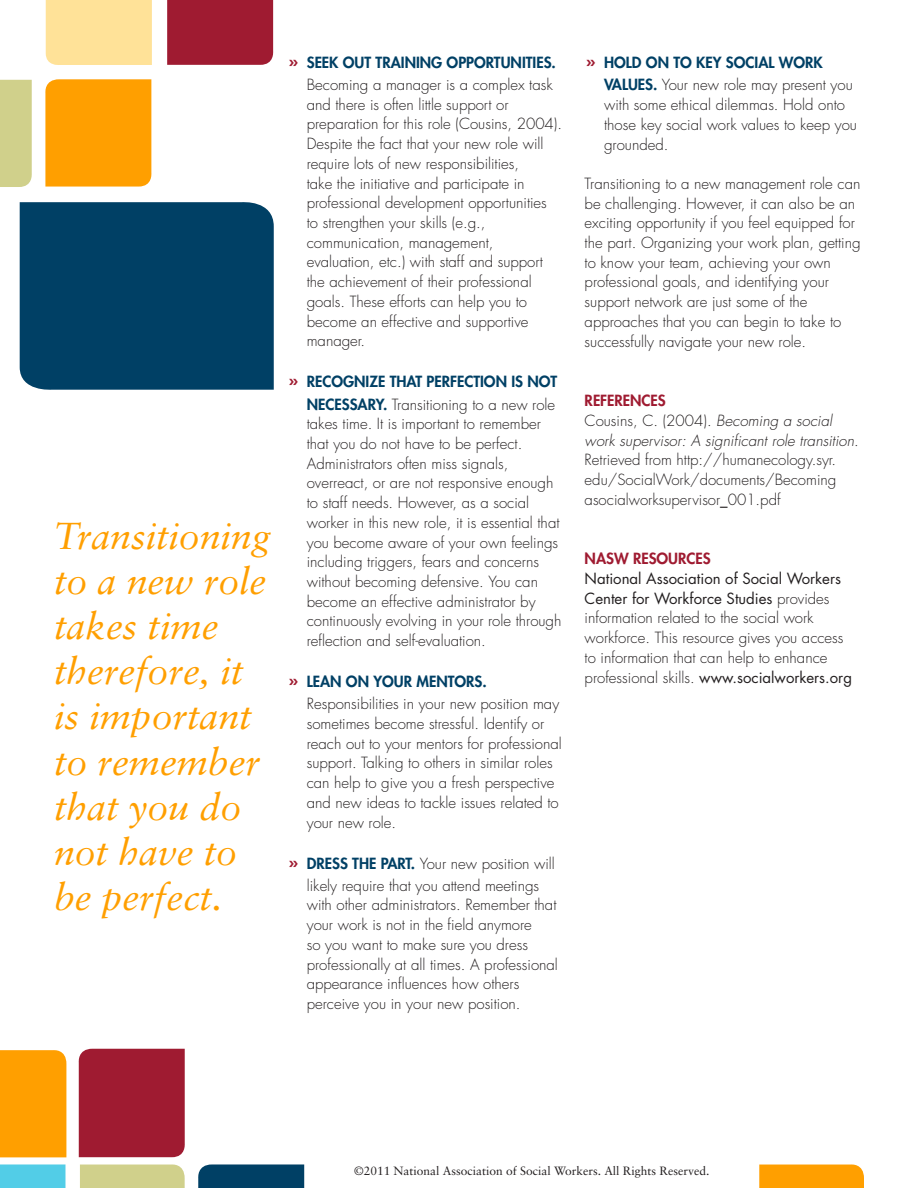
<style>
.page{position:relative;width:918px;height:1188px;background:#fff}
.page>*{position:absolute;margin:0;border:0;box-sizing:border-box;transform-origin:0 0}
.t1{font:italic 37.5px/45.2px "Sabon";color:#ff9f00}
.t2{font:300 15px/19.6px "Futura";color:#231f20}
.t3{font:800 15px/22.2px "Futura";color:#004065;text-align:right}
.t4{font:800 15px "Futura";color:#9f1b31}
.t5{font:12px "Sabon";color:#231f20}
.s1{font-family:"Trade Gothic Bold Two";font-weight:400;font-size:19.5px;color:#9f1b31}
.s2{font-weight:800;color:#004065}
.s3{font-weight:300;color:#231f20}
.s4{font-weight:800;color:#9f1b31}
.s5{font-style:italic}
.s6{font-weight:400}
</style>
<div class="page">
<div style="left:46px;top:0;width:106px;height:65px;background:#ffe298"></div>
<div style="left:82px;top:0;width:20px;height:10px;background:#ffe298"></div>
<div style="left:45px;top:79px;width:107px;height:108px;background:#ff9f00"></div>
<div style="left:72px;top:130px;width:20px;height:20px;background:#ff9f00"></div>
<div style="left:167px;top:0;width:107px;height:65px;background:#9f1b31"></div>
<div style="left:194px;top:8px;width:20px;height:21px;background:#9f1b31"></div>
<div style="left:0;top:80px;width:32px;height:107px;background:#d0d08b"></div>
<div style="left:20px;top:202px;width:254px;height:188px;background:#004065"></div>
<div style="left:106px;top:250px;width:47px;height:35px;background:#004065"></div>
<div style="left:78px;top:1049px;width:107px;height:108px;background:#9f1b31"></div>
<div style="left:106px;top:1100px;width:19px;height:20px;background:#9f1b31"></div>
<div style="left:80px;top:1164px;width:105px;height:24px;background:#d0d08b"></div>
<svg style="left:0;top:1050px;width:67px;height:138px"></svg>
<div style="left:198px;top:1164px;width:107px;height:24px;background:#004065"></div>
<div style="left:759px;top:1164px;width:105px;height:24px;background:#ff9f00"></div>
<h1 class="t1" style="left:54px;top:516px;width:218px">Transitioning to a new role takes time therefore, it is important to remember that you do not have to be perfect.</h1>
<p class="t2" style="left:288px;top:53px;width:269px;line-height:21.9px;text-align:right"><span class="s1">»</span> <span class="s2">SEEK OUT TRAINING OPPORTUNITIES.<br></span>Becoming a manager is a complex task</p>
<p class="t2" style="left:307px;top:96px;width:257px">and there is often little support or preparation for this role (Cousins, 2004).<br>Despite the fact that your new role will require lots of new responsibilities,<br>take the initiative and participate in professional development opportunities<br>to strengthen your skills (e.g., communication, management, evaluation, etc.) with staff and support the achievement of their professional goals. These efforts can help you to become an effective and supportive manager.</p>
<p class="t3" style="left:288px;top:372px;width:271px"><span class="s1">»</span> RECOGNIZE THAT PERFECTION IS NOT<br>NECESSARY. <span class="s3">Transitioning to a new role</span></p>
<p class="t2" style="left:307px;top:415px;width:256px">takes time. It is important to remember that you do not have to be perfect.<br>Administrators often miss signals, overreact, or are not responsive enough to staff needs. However, as a social worker in this new role, it is essential that you become aware of your own feelings including triggers, fears and concerns without becoming defensive. You can become an effective administrator by continuously evolving in your role through reflection and self-evaluation.</p>
<p class="t2" style="left:307px;top:672px;width:254px;line-height:22px;text-indent:-19px"><span class="s1">»</span> <span class="s2">LEAN ON YOUR MENTORS.<br></span>Responsibilities in your new position may</p>
<p class="t2" style="left:307px;top:715px;width:257px">sometimes become stressful. Identify or reach out to your mentors for professional support. Talking to others in similar roles can help to give you a fresh perspective and new ideas to tackle issues related to your new role.</p>
<p class="t2" style="left:288px;top:853px;width:268px;line-height:22px;text-align:center"><span class="s1">»</span> <span class="s2">DRESS THE PART.</span> Your new position will likely require that you attend meetings</p>
<p class="t2" style="left:307px;top:896px;width:253px">with other administrators. Remember that your work is not in the field anymore<br>so you want to make sure you dress professionally at all times. A professional appearance influences how others perceive you in your new position.</p>
<p class="t3" style="left:604px;top:53px;width:250px;text-align:left;text-indent:-19px"><span class="s1">»</span> HOLD ON TO KEY SOCIAL WORK<br>VALUES. <span class="s3">Your new role may present you</span></p>
<p class="t2" style="left:604px;top:96px;width:254px">with some ethical dilemmas. Hold onto those key social work values to keep you grounded.</p>
<p class="t2" style="left:585px;top:175px;width:277px">Transitioning to a new management role can be challenging. However, it can also be an exciting opportunity if you feel equipped for the part. Organizing your work plan, getting to know your team, achieving your own professional goals, and identifying your support network are just some of the approaches that you can begin to take to successfully navigate your new role.</p>
<p class="t2" style="left:585px;top:392px;width:276px"><span class="s4">REFERENCES<br></span>Cousins, C. (2004). <span class="s5">Becoming a social work supervisor: A significant role transition</span>.<br>Retrieved from http://humanecology.syr. edu/SocialWork/documents/Becoming asocialworksupervisor_001.pdf</p>
<p class="t4" style="left:585px;top:551px;width:128px">NASW RESOURCES</p>
<p class="t2" style="left:585px;top:570px;width:269px"><span class="s6">National Association of Social Workers Center for Workforce Studies</span> provides information related to the social work workforce. This resource gives you access to information that can help to enhance professional skills. <span class="s6">www.socialworkers.org</span></p>
<p class="t5" style="left:354px;top:1166px;width:357px">©2011 National Association of Social Workers. All Rights Reserved.</p>
</div>
